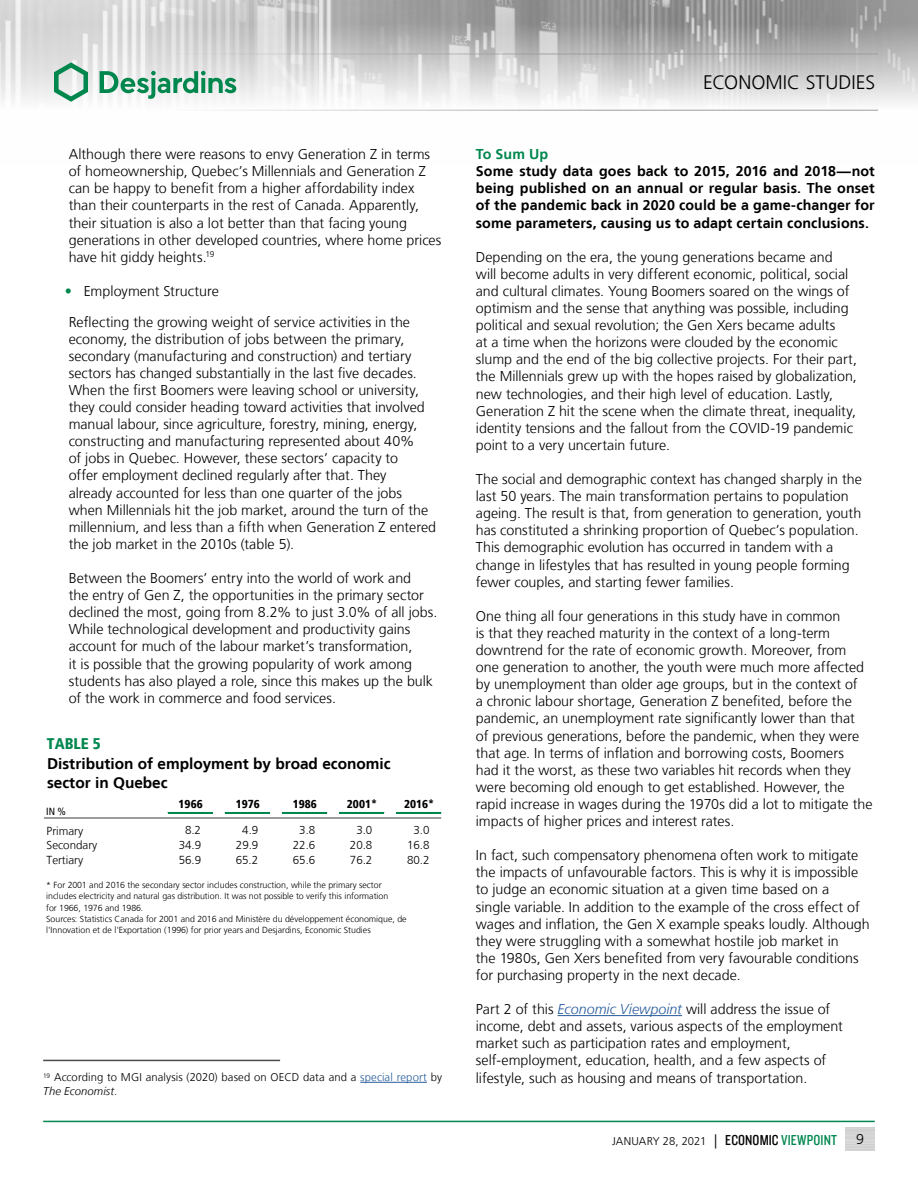
<style>
.page{position:relative;width:918px;height:1188px;background:#fff}
.page>*{position:absolute;margin:0;border:0;box-sizing:border-box;transform-origin:0 0}
.t1{font:300 19.5px "Frutiger LT";letter-spacing:.005em;color:#000}
.t2{font:italic 700 15.45px/19.2px "Frutiger LT";color:#000}
.t3{font:900 condensed 15.45px "Frutiger LT";color:#00874e}
.t4{font:300 14.25px/17.1px "Frutiger LT";color:#000}
.t5{font:700 14.25px/17.1px "Frutiger LT";letter-spacing:.005em;color:#000;text-align:justify}
.t6{font:700 14.25px "Frutiger LT";letter-spacing:.005em;color:#00874e}
.t7{font:300 11.55px "Frutiger LT";color:#000}
.t8{font:900 condensed 11.55px "Frutiger LT";letter-spacing:.005em;color:#000}
.t9{font:300 11.25px/13.5px "Frutiger LT";letter-spacing:.005em;color:#000}
.t10{font:condensed 10.35px "Frutiger LT";color:#000}
.t11{font:300 8.85px/11.2px "Frutiger LT";letter-spacing:-.005em;color:#000}
.s1{color:#00874e}
.s2{color:#275b9b}
.s3{font-style:italic}
.s4{font-style:italic;color:#275b9b}
.s5{font-size:14.25px}
.s6{font-family:"Knockout 29 Junior Ltweight";font-weight:400;font-size:15px}
.s7{font-family:"Knockout 29 Junior Ltweight";font-weight:400;font-size:15px;color:#00874e}
</style>
<div class="page">
<img style="left:0;top:0;width:918px;height:110px">
<hr style="left:0;top:54px;width:878px;height:1px;background:#9d9d9c">
<hr style="left:0;top:110px;width:878px;height:1px;background:#9d9d9c">
<svg style="left:54px;top:62px;width:34px;height:40px"></svg>
<svg style="left:100px;top:71px;width:136px;height:28px"></svg>
<hr style="left:43px;top:1121px;width:832px;height:1px;background:#00874e">
<hr style="left:43px;top:1060px;width:237px;height:1px;background:#4a4a49">
<hr style="left:360px;top:1082px;width:67px;height:1px;background:#275b9b">
<hr style="left:558px;top:1015px;width:124px;height:1px;background:#275b9b">
<hr style="left:168px;top:812px;width:45px;height:1px;background:#00874e">
<hr style="left:225px;top:812px;width:45px;height:1px;background:#00874e">
<hr style="left:282px;top:812px;width:45px;height:1px;background:#00874e">
<hr style="left:339px;top:812px;width:45px;height:1px;background:#00874e">
<hr style="left:397px;top:812px;width:44px;height:1px;background:#00874e">
<hr style="left:44px;top:817px;width:397px;height:1px;background:#9d9c9c">
<hr style="left:44px;top:818px;width:397px;height:1px;background:#9d9c9c">
<p class="t4" style="left:69px;top:146px;width:374px">Although there were reasons to envy Generation Z in terms of homeownership, Quebec’s Millennials and Generation Z can be happy to benefit from a higher affordability index than their counterparts in the rest of Canada. Apparently, their situation is also a lot better than that facing young generations in other developed countries, where home prices have hit giddy heights.<sup>19</sup></p>
<p class="t4" style="left:65px;top:276px;width:347px;line-height:30.6px"><span class="s1">•</span> Employment Structure<br>Reflecting the growing weight of service activities in the</p>
<p class="t4" style="left:69px;top:330px;width:369px">economy, the distribution of jobs between the primary, secondary (manufacturing and construction) and tertiary sectors has changed substantially in the last five decades.<br>When the first Boomers were leaving school or university, they could consider heading toward activities that involved manual labour, since agriculture, forestry, mining, energy, constructing and manufacturing represented about 40%<br>of jobs in Quebec. However, these sectors’ capacity to<br>offer employment declined regularly after that. They<br>already accounted for less than one quarter of the jobs when Millennials hit the job market, around the turn of the millennium, and less than a fifth when Generation Z entered the job market in the 2010s (table 5).</p>
<p class="t4" style="left:69px;top:570px;width:370px">Between the Boomers’ entry into the world of work and<br>the entry of Gen Z, the opportunities in the primary sector declined the most, going from 8.2% to just 3.0% of all jobs.<br>While technological development and productivity gains account for much of the labour market’s transformation,<br>it is possible that the growing popularity of work among students has also played a role, since this makes up the bulk of the work in commerce and food services.</p>
<p class="t3" style="left:47px;top:734px;width:55px">TABLE 5</p>
<p class="t2" style="left:47px;top:754px;width:345px">Distribution of employment by broad economic sector in Quebec</p>
<p class="t10" style="left:46px;top:805px;width:21px">IN %</p>
<p class="t8" style="left:179px;top:797px;width:26px">1966</p>
<p class="t8" style="left:236px;top:797px;width:26px">1976</p>
<p class="t8" style="left:293px;top:797px;width:26px">1986</p>
<p class="t8" style="left:347px;top:797px;width:32px">2001*</p>
<p class="t8" style="left:404px;top:797px;width:32px">2016*</p>
<p class="t7" style="left:47px;top:824px;width:38px">Primary</p>
<p class="t7" style="left:185px;top:824px;width:18px">8.2</p>
<p class="t7" style="left:242px;top:824px;width:18px">4.9</p>
<p class="t7" style="left:299px;top:824px;width:18px">3.8</p>
<p class="t7" style="left:356px;top:824px;width:18px">3.0</p>
<p class="t7" style="left:413px;top:824px;width:18px">3.0</p>
<p class="t7" style="left:47px;top:839px;width:52px">Secondary</p>
<p class="t7" style="left:179px;top:838px;width:24px">34.9</p>
<p class="t7" style="left:236px;top:838px;width:24px">29.9</p>
<p class="t7" style="left:293px;top:838px;width:24px">22.6</p>
<p class="t7" style="left:350px;top:838px;width:24px">20.8</p>
<p class="t7" style="left:407px;top:838px;width:24px">16.8</p>
<p class="t7" style="left:47px;top:853px;width:38px">Tertiary</p>
<p class="t7" style="left:179px;top:853px;width:24px">56.9</p>
<p class="t7" style="left:236px;top:853px;width:24px">65.2</p>
<p class="t7" style="left:293px;top:853px;width:24px">65.6</p>
<p class="t7" style="left:350px;top:853px;width:24px">76.2</p>
<p class="t7" style="left:407px;top:853px;width:24px">80.2</p>
<p class="t11" style="left:46px;top:879px;width:362px">* For 2001 and 2016 the secondary sector includes construction, while the primary sector includes electricity and natural gas distribution. It was not possible to verify this information<br>for 1966, 1976 and 1986.<br>Sources: Statistics Canada for 2001 and 2016 and Ministère du développement économique, de l'Innovation et de l'Exportation (1996) for prior years and Desjardins, Economic Studies</p>
<p class="t9" style="left:43px;top:1071px;width:400px"><sup>19</sup> According to MGI analysis (2020) based on OECD data and a <span class="s2">special report</span> by<br><span class="s3">The Economist</span>.</p>
<h1 class="t1" style="left:703px;top:72px;width:174px">ECONOMIC STUDIES</h1>
<p class="t6" style="left:476px;top:146px;width:74px">To Sum Up</p>
<p class="t5" style="left:476px;top:163px;width:400px">Some study data goes back to 2015, 2016 and 2018—not being published on an annual or regular basis. The onset of the pandemic back in 2020 could be a game-changer for some parameters, causing us to adapt certain conclusions.</p>
<p class="t4" style="left:476px;top:249px;width:383px">Depending on the era, the young generations became and<br>will become adults in very different economic, political, social and cultural climates. Young Boomers soared on the wings of optimism and the sense that anything was possible, including political and sexual revolution; the Gen Xers became adults<br>at a time when the horizons were clouded by the economic slump and the end of the big collective projects. For their part, the Millennials grew up with the hopes raised by globalization, new technologies, and their high level of education. Lastly, Generation Z hit the scene when the climate threat, inequality, identity tensions and the fallout from the COVID-19 pandemic point to a very uncertain future.</p>
<p class="t4" style="left:476px;top:471px;width:388px">The social and demographic context has changed sharply in the last 50 years. The main transformation pertains to population ageing. The result is that, from generation to generation, youth has constituted a shrinking proportion of Quebec’s population.<br>This demographic evolution has occurred in tandem with a change in lifestyles that has resulted in young people forming fewer couples, and starting fewer families.</p>
<p class="t4" style="left:476px;top:608px;width:398px">One thing all four generations in this study have in common<br>is that they reached maturity in the context of a long-term downtrend for the rate of economic growth. Moreover, from one generation to another, the youth were much more affected by unemployment than older age groups, but in the context of<br>a chronic labour shortage, Generation Z benefited, before the pandemic, an unemployment rate significantly lower than that<br>of previous generations, before the pandemic, when they were that age. In terms of inflation and borrowing costs, Boomers<br>had it the worst, as these two variables hit records when they were becoming old enough to get established. However, the rapid increase in wages during the 1970s did a lot to mitigate the impacts of higher prices and interest rates.</p>
<p class="t4" style="left:476px;top:847px;width:395px">In fact, such compensatory phenomena often work to mitigate the impacts of unfavourable factors. This is why it is impossible to judge an economic situation at a given time based on a<br>single variable. In addition to the example of the cross effect of wages and inflation, the Gen X example speaks loudly. Although they were struggling with a somewhat hostile job market in<br>the 1980s, Gen Xers benefited from very favourable conditions for purchasing property in the next decade.</p>
<p class="t4" style="left:476px;top:1001px;width:369px">Part 2 of this <span class="s4">Economic Viewpoint</span> will address the issue of income, debt and assets, various aspects of the employment market such as participation rates and employment, self‑employment, education, health, and a few aspects of lifestyle, such as housing and means of transportation.</p>
<p class="t9" style="left:612px;top:1135px;width:227px">JANUARY 28, 2021 <span class="s5">|</span> <span class="s6">ECONOMIC</span> <span class="s7">VIEWPOINT</span></p>
<p class="t4" style="left:856px;top:1131px;width:9px">9</p>
</div>
